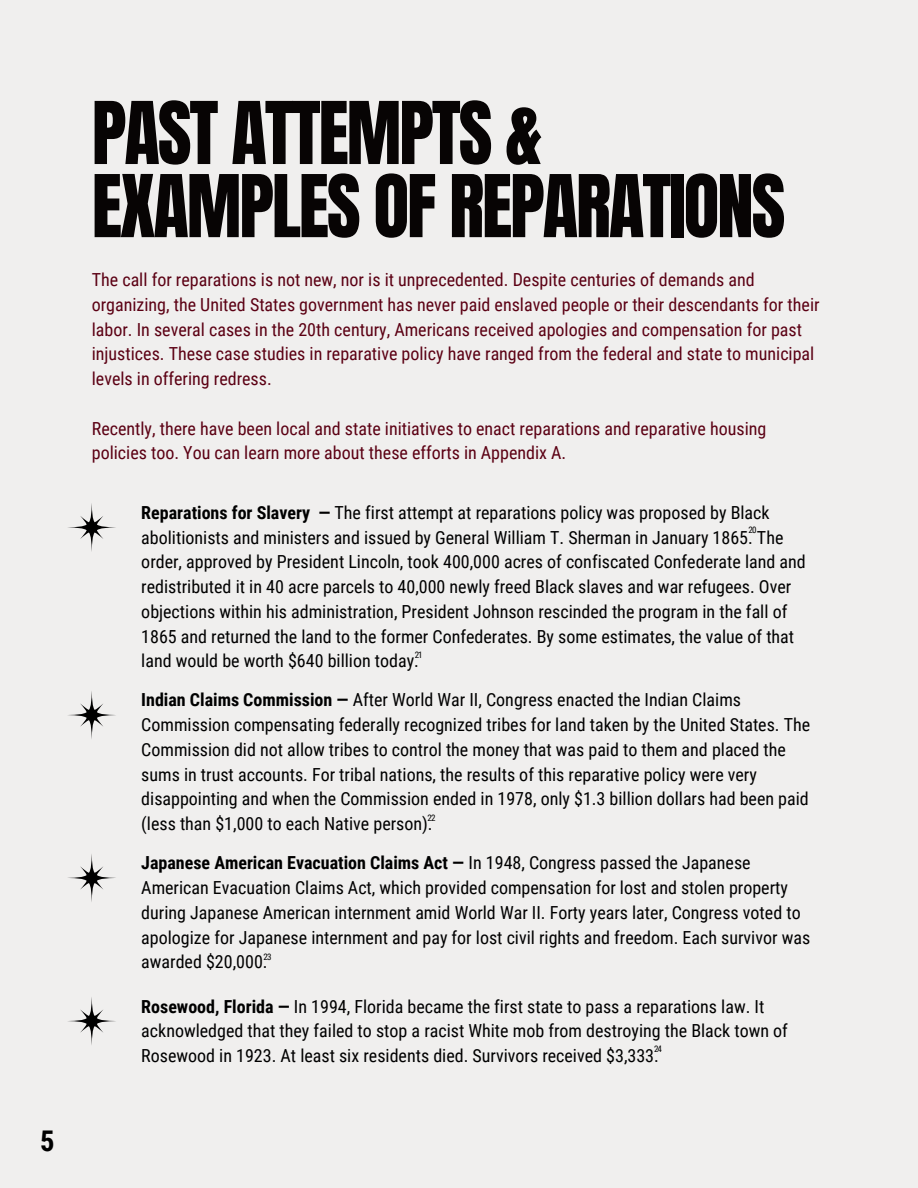
<style>
.page{position:relative;width:918px;height:1188px;background:#f0efee}
.page>*{position:absolute;margin:0;border:0;box-sizing:border-box;transform-origin:0 0}
.t1{font:73.5px/73.2px "Anton";letter-spacing:-.03em;color:#070404}
.t2{font:700 28.5px "Roboto Condensed";color:#000}
.t3{font:18px/24.8px "Roboto Condensed";color:#000}
.t4{font:18px/24.8px "Roboto Condensed";color:#5b0013}
.t5{font:9px "Roboto Condensed";letter-spacing:-.1em;color:#000}
.s1{font-weight:700}
</style>
<div class="page">
<svg style="left:68px;top:503px;width:48px;height:49px"></svg>
<svg style="left:68px;top:691px;width:48px;height:48px"></svg>
<svg style="left:68px;top:854px;width:48px;height:48px"></svg>
<svg style="left:68px;top:997px;width:48px;height:48px"></svg>
<h2 class="t2" style="left:40px;top:1124px;width:16px">5</h2>
<h1 class="t1" style="left:92px;top:98px;width:695px">PAST ATTEMPTS &amp;<br>EXAMPLES OF REPARATIONS</h1>
<p class="t4" style="left:92px;top:268px;width:729px">The call for reparations is not new, nor is it unprecedented. Despite centuries of demands and organizing, the United States government has never paid enslaved people or their descendants for their labor. In several cases in the 20th century, Americans received apologies and compensation for past injustices. These case studies in reparative policy have ranged from the federal and state to municipal levels in offering redress.</p>
<p class="t4" style="left:92px;top:416px;width:676px">Recently, there have been local and state initiatives to enact reparations and reparative housing policies too. You can learn more about these efforts in Appendix A.</p>
<p class="t3" style="left:141px;top:500px;width:666px"><span class="s1">Reparations for Slavery —</span> The first attempt at reparations policy was proposed by Black abolitionists and ministers and issued by General William T. Sherman in January 1865. The order, approved by President Lincoln, took 400,000 acres of confiscated Confederate land and redistributed it in 40 acre parcels to 40,000 newly freed Black slaves and war refugees. Over objections within his administration, President Johnson rescinded the program in the fall of 1865 and returned the land to the former Confederates. By some estimates, the value of that land would be worth $640 billion today.</p>
<p class="t3" style="left:141px;top:688px;width:670px"><span class="s1">Indian Claims Commission —</span> After World War II, Congress enacted the Indian Claims Commission compensating federally recognized tribes for land taken by the United States. The Commission did not allow tribes to control the money that was paid to them and placed the sums in trust accounts. For tribal nations, the results of this reparative policy were very disappointing and when the Commission ended in 1978, only $1.3 billion dollars had been paid (less than $1,000 to each Native person).</p>
<p class="t3" style="left:141px;top:851px;width:670px"><span class="s1">Japanese American Evacuation Claims Act —</span> In 1948, Congress passed the Japanese American Evacuation Claims Act, which provided compensation for lost and stolen property during Japanese American internment amid World War II. Forty years later, Congress voted to apologize for Japanese internment and pay for lost civil rights and freedom. Each survivor was awarded $20,000.</p>
<p class="t3" style="left:141px;top:994px;width:648px"><span class="s1">Rosewood, Florida —</span> In 1994, Florida became the first state to pass a reparations law. It acknowledged that they failed to stop a racist White mob from destroying the Black town of<br>Rosewood in 1923. At least six residents died. Survivors received $3,333.</p>
<p class="t5" style="left:748px;top:524px;width:9px">20</p>
<p class="t5" style="left:415px;top:650px;width:9px">21</p>
<p class="t5" style="left:428px;top:813px;width:9px">22</p>
<p class="t5" style="left:263px;top:952px;width:9px">23</p>
<p class="t5" style="left:654px;top:1044px;width:9px">24</p>
</div>
